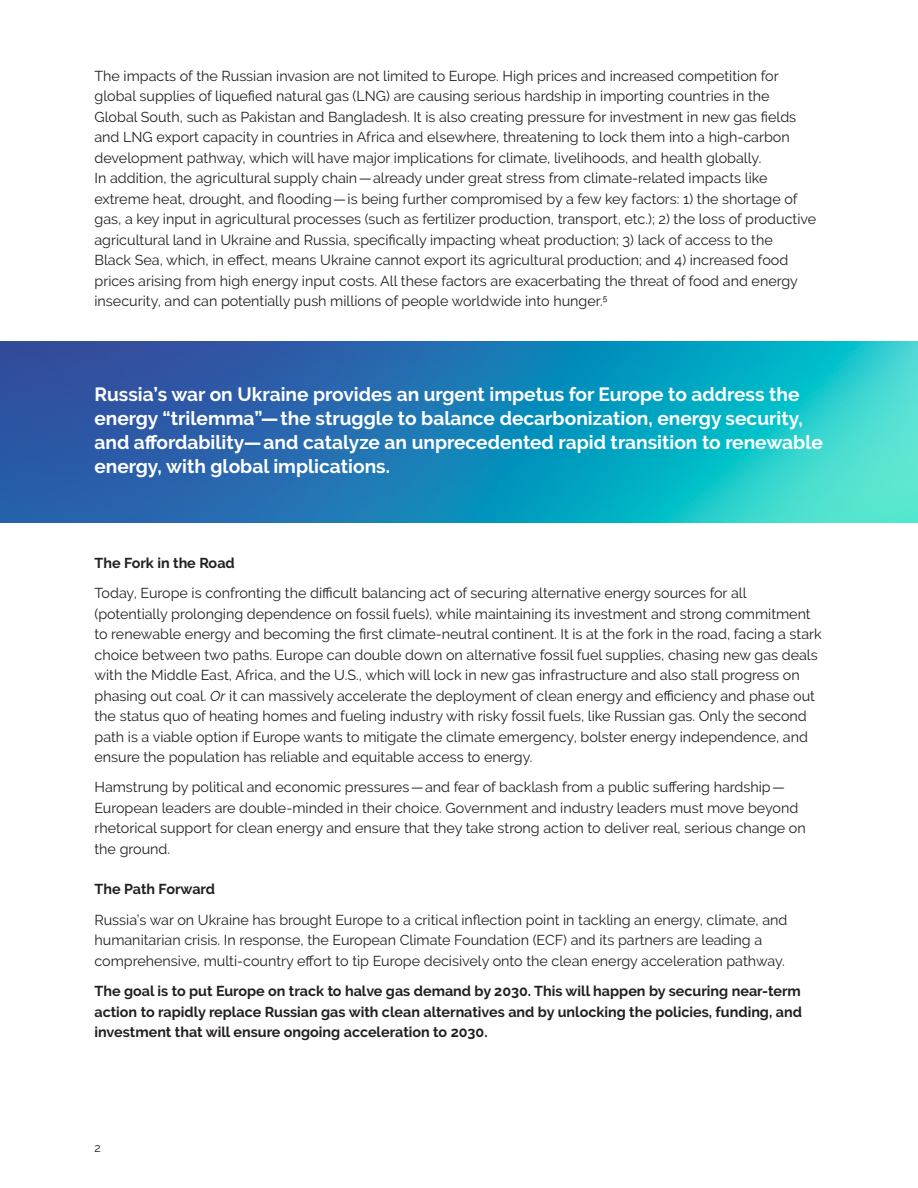
<style>
.page{position:relative;width:918px;height:1188px;background:#fff}
.page>*{position:absolute;margin:0;border:0;box-sizing:border-box;transform-origin:0 0}
.t1{font:700 19.2px/24px "Raleway";color:#fff}
.t2{font:14.4px/20.4px "Raleway";color:#231f20}
.t3{font:700 14.4px/20.4px "Raleway";color:#231f20;text-align:justify}
.t4{font:12px "Raleway";color:#231f20}
.s1{font-style:italic}
</style>
<div class="page">
<img style="left:0;top:341px;width:918px;height:182px">
<p class="t2" style="left:94px;top:66px;width:723px">The impacts of the Russian invasion are not limited to Europe. High prices and increased competition for global supplies of liquefied natural gas (LNG) are causing serious hardship in importing countries in the Global South, such as Pakistan and Bangladesh. It is also creating pressure for investment in new gas fields and LNG export capacity in countries in Africa and elsewhere, threatening to lock them into a high-carbon development pathway, which will have major implications for climate, livelihoods, and health globally.<br>In addition, the agricultural supply chain—already under great stress from climate-related impacts like extreme heat, drought, and flooding—is being further compromised by a few key factors: 1) the shortage of gas, a key input in agricultural processes (such as fertilizer production, transport, etc.); 2) the loss of productive agricultural land in Ukraine and Russia, specifically impacting wheat production; 3) lack of access to the<br>Black Sea, which, in effect, means Ukraine cannot export its agricultural production; and 4) increased food prices arising from high energy input costs. All these factors are exacerbating the threat of food and energy insecurity, and can potentially push millions of people worldwide into hunger.<sup>5</sup></p>
<p class="t1" style="left:94px;top:382px;width:730px">Russia’s war on Ukraine provides an urgent impetus for Europe to address the energy “trilemma”—the struggle to balance decarbonization, energy security, and affordability—and catalyze an unprecedented rapid transition to renewable energy, with global implications.</p>
<p class="t3" style="left:94px;top:553px;width:142px">The Fork in the Road</p>
<p class="t2" style="left:94px;top:583px;width:729px">Today, Europe is confronting the difficult balancing act of securing alternative energy sources for all (potentially prolonging dependence on fossil fuels), while maintaining its investment and strong commitment to renewable energy and becoming the first climate-neutral continent. It is at the fork in the road, facing a stark choice between two paths. Europe can double down on alternative fossil fuel supplies, chasing new gas deals with the Middle East, Africa, and the U.S., which will lock in new gas infrastructure and also stall progress on phasing out coal. <span class="s1">Or</span> it can massively accelerate the deployment of clean energy and efficiency and phase out the status quo of heating homes and fueling industry with risky fossil fuels, like Russian gas. Only the second path is a viable option if Europe wants to mitigate the climate emergency, bolster energy independence, and ensure the population has reliable and equitable access to energy.</p>
<p class="t2" style="left:94px;top:777px;width:713px">Hamstrung by political and economic pressures—and fear of backlash from a public suffering hardship— European leaders are double-minded in their choice. Government and industry leaders must move beyond rhetorical support for clean energy and ensure that they take strong action to deliver real, serious change on the ground.</p>
<p class="t3" style="left:94px;top:879px;width:122px">The Path Forward</p>
<p class="t2" style="left:94px;top:909px;width:694px">Russia’s war on Ukraine has brought Europe to a critical inflection point in tackling an energy, climate, and humanitarian crisis. In response, the European Climate Foundation (ECF) and its partners are leading a comprehensive, multi-country effort to tip Europe decisively onto the clean energy acceleration pathway.</p>
<p class="t3" style="left:94px;top:981px;width:709px">The goal is to put Europe on track to halve gas demand by 2030. This will happen by securing near-term action to rapidly replace Russian gas with clean alternatives and by unlocking the policies, funding, and investment that will ensure ongoing acceleration to 2030.</p>
<p class="t4" style="left:94px;top:1141px;width:8px">2</p>
</div>
